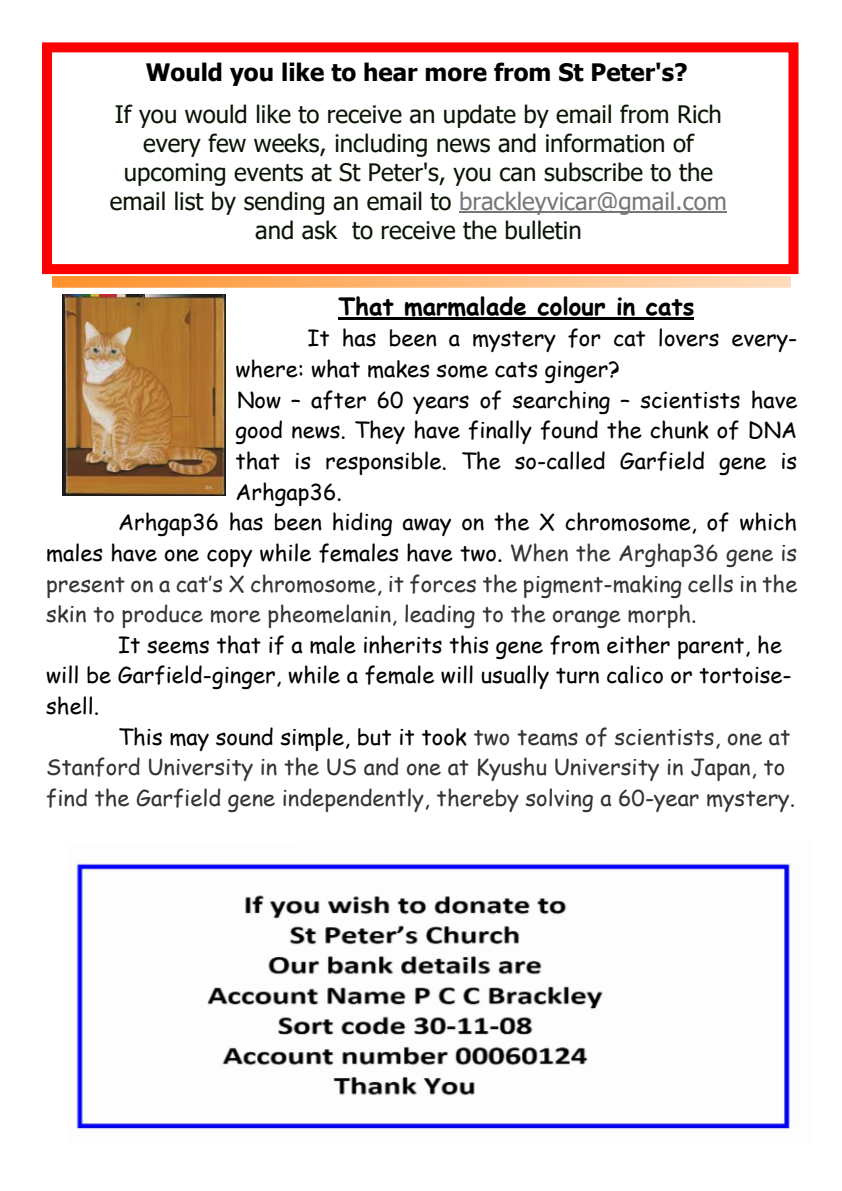
<style>
.page{position:relative;width:842px;height:1191px;background:#fff}
.page>*{position:absolute;margin:0;border:0;box-sizing:border-box;transform-origin:0 0}
.t1{font:24px/29px "Tahoma";color:#091405;text-align:center}
.t2{font:700 24px "Tahoma";color:#000}
.t3{font:700 24px "Comic Sans MS";color:#000}
.t4{font:22px/30.6px "Comic Sans MS";color:#000}
.t5{font:22px/30.6px "Comic Sans MS";color:#333}
.s1{color:#777}
.s2{color:#333}
.s3{color:#000}
</style>
<div class="page">
<hr style="left:338px;top:317px;width:356px;height:2px;background:#000">
<img style="left:62px;top:294px;width:163px;height:202px">
<img style="left:53px;top:276px;width:737px;height:11px">
<hr style="left:459px;top:211px;width:268px;height:2px;background:#777">
<div style="left:42px;top:42px;width:756px;height:232px;border:10px solid #f00"></div>
<img style="left:74px;top:863px;width:716px;height:267px">
<p class="t2" style="left:146px;top:62px;width:543px">Would you like to hear more from St Peter's?</p>
<p class="t1" style="left:110px;top:102px;width:619px">If you would like to receive an update by email from Rich every few weeks, including news and information of upcoming events at St Peter's, you can subscribe to the email list by sending an email to <span class="s1">brackleyvicar@gmail.com </span>and ask to receive the bulletin</p>
<p class="t3" style="left:338px;top:296px;width:357px">That marmalade colour in cats</p>
<p class="t4" style="left:307px;top:325px;width:491px">It has been a mystery for cat lovers every-</p>
<p class="t4" style="left:235px;top:356px;width:386px">where: what makes some cats ginger?</p>
<p class="t4" style="left:237px;top:386px;width:562px">Now – after 60 years of searching – scientists have</p>
<p class="t4" style="left:235px;top:417px;width:563px">good news. They have finally found the chunk of DNA</p>
<p class="t4" style="left:235px;top:448px;width:563px">that is responsible. The so-called Garfield gene is</p>
<p class="t4" style="left:235px;top:478px;width:108px">Arhgap36.</p>
<p class="t4" style="left:118px;top:509px;width:681px">Arhgap36 has been hiding away on the X chromosome, of which</p>
<p class="t4" style="left:46px;top:540px;width:753px">males have one copy while females have two. <span class="s2">When the Arghap36 gene is</span></p>
<p class="t5" style="left:46px;top:570px;width:753px">present on a cat’s X chromosome, it forces the pigment-making cells in the</p>
<p class="t5" style="left:46px;top:601px;width:652px">skin to produce more pheomelanin, leading to the orange morph.</p>
<p class="t4" style="left:46px;top:631px;width:747px;text-indent:72px">It seems that if a male inherits this gene from either parent, he will be Garfield-ginger, while a female will usually turn calico or tortoise&shy;shell.</p>
<p class="t5" style="left:46px;top:723px;width:750px;text-indent:72px"><span class="s3">This may sound simple, but it took</span> two teams of scientists, one at<br>Stanford University in the US and one at Kyushu University in Japan, to find the Garfield gene independently, thereby solving a 60-year mystery.</p>
</div>
